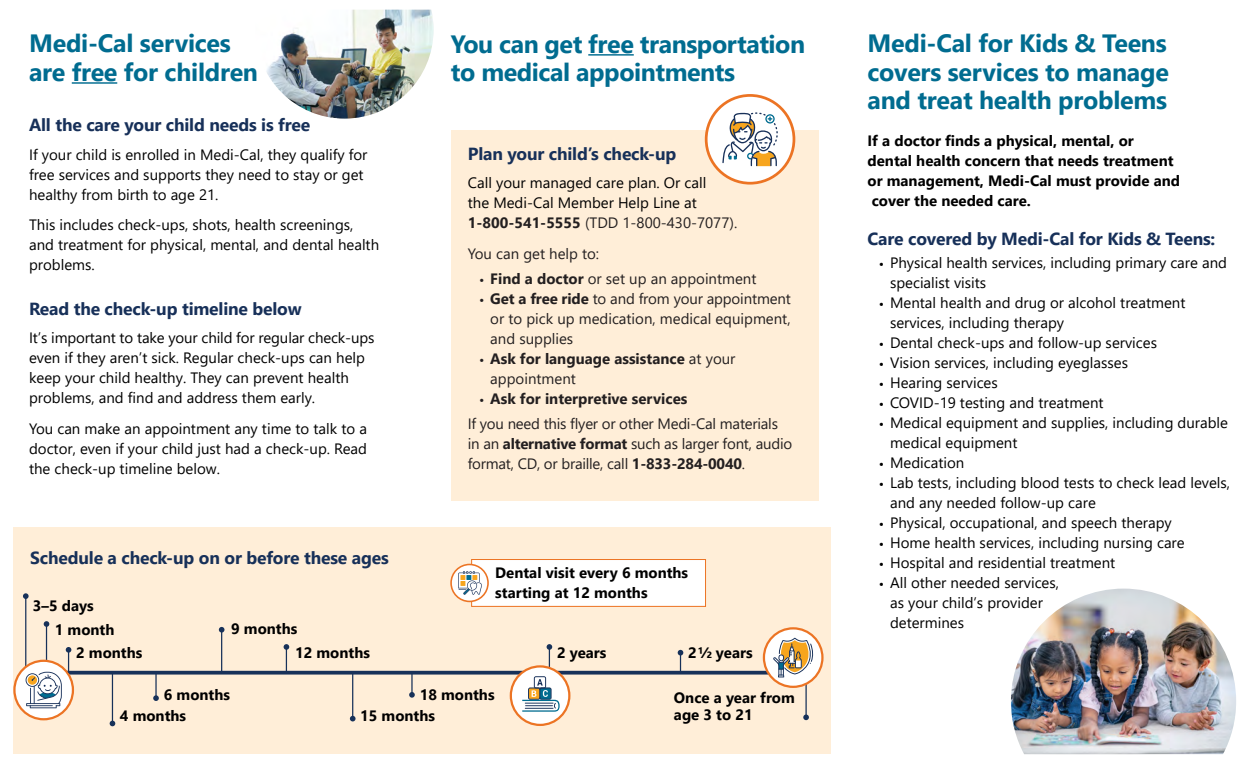
<style>
.page{position:relative;width:1260px;height:765px;background:#fff}
.page>*{position:absolute;margin:0;border:0;box-sizing:border-box;transform-origin:0 0}
.t1{font:700 25px/28.8px "Segoe UI";letter-spacing:-.01em;color:#006c90}
.t2{font:700 17.5px "Segoe UI";letter-spacing:-.01em;color:#173059}
.t3{font:15px/20px "Segoe UI";color:#000}
.t4{font:15px/20px "Segoe UI";color:#231f20;text-align:justify}
.t5{font:700 15px/20px "Segoe UI";color:#000}
.t6{font:700 15px/20px "Segoe UI";color:#231f20}
.s1{font-weight:700}
.s2{font-family:"Proxima Nova"}
.s3{font-family:"Proxima Nova";font-weight:400}
.s4{font-weight:400}
</style>
<div class="page">
<hr style="left:72px;top:82px;width:45px;height:2px;background:#006c90">
<img style="left:266px;top:10px;width:168px;height:109px">
<hr style="left:588px;top:54px;width:46px;height:2px;background:#006c90">
<div style="left:451px;top:130px;width:368px;height:370px;background:#ffeed8"></div>
<div style="left:706px;top:95px;width:88px;height:88px;background:#fff;border-radius:50%"></div>
<div style="left:705px;top:94px;width:90px;height:91px;border:3px solid #ec7424;border-radius:50%"></div>
<svg style="left:722px;top:112px;width:56px;height:54px"></svg>
<img style="left:1011px;top:589px;width:225px;height:165px">
<div style="left:13px;top:527px;width:818px;height:227px;background:#ffeed8"></div>
<svg style="left:71px;top:671px;width:698px;height:4px;background:#314666"></svg>
<hr style="left:25px;top:596px;width:1px;height:82px;background:#173159">
<svg style="left:23px;top:593px;width:6px;height:6px"></svg>
<hr style="left:46px;top:624px;width:1px;height:49px;background:#173159">
<svg style="left:44px;top:621px;width:5px;height:6px"></svg>
<hr style="left:112px;top:671px;width:1px;height:52px;background:#173159">
<svg style="left:110px;top:721px;width:5px;height:5px"></svg>
<hr style="left:805px;top:671px;width:2px;height:46px;background:#173159">
<svg style="left:803px;top:715px;width:6px;height:5px"></svg>
<hr style="left:352px;top:671px;width:1px;height:48px;background:#173159">
<svg style="left:350px;top:716px;width:6px;height:5px"></svg>
<svg style="left:14px;top:661px;width:59px;height:58px"></svg>
<div style="left:13px;top:660px;width:61px;height:60px;border:2px solid #ec7424;border-radius:50%"></div>
<svg style="left:26px;top:647px;width:45px;height:61px"></svg>
<hr style="left:221px;top:630px;width:1px;height:42px;background:#173159">
<svg style="left:219px;top:627px;width:5px;height:6px"></svg>
<hr style="left:549px;top:647px;width:1px;height:49px;background:#173159">
<svg style="left:547px;top:644px;width:5px;height:6px"></svg>
<svg style="left:678px;top:650px;width:5px;height:23px"></svg>
<hr style="left:155px;top:671px;width:2px;height:27px;background:#173159">
<svg style="left:153px;top:695px;width:6px;height:6px"></svg>
<hr style="left:411px;top:671px;width:2px;height:24px;background:#173159">
<svg style="left:409px;top:692px;width:6px;height:6px"></svg>
<svg style="left:511px;top:666px;width:58px;height:59px"></svg>
<div style="left:510px;top:665px;width:60px;height:61px;border:2px solid #ec7424;border-radius:50%"></div>
<svg style="left:522px;top:676px;width:38px;height:36px"></svg>
<svg style="left:764px;top:628px;width:58px;height:59px"></svg>
<div style="left:763px;top:627px;width:61px;height:61px;border:2px solid #ec7424;border-radius:50%"></div>
<svg style="left:773px;top:638px;width:41px;height:39px;background:#ccbb9c"></svg>
<div style="left:472px;top:560px;width:234px;height:46px;background:#fff"></div>
<div style="left:471px;top:559px;width:235px;height:48px;border:1px solid #ec7424"></div>
<svg style="left:451px;top:564px;width:37px;height:37px"></svg>
<div style="left:450px;top:564px;width:39px;height:38px;border:2px solid #ec7424;border-radius:50%"></div>
<svg style="left:458px;top:571px;width:24px;height:24px"></svg>
<svg style="left:284px;top:644px;width:5px;height:29px"></svg>
<h2 class="t1" style="left:29px;top:27px;width:231px">Medi-Cal services are free for children</h2>
<h3 class="t2" style="left:29px;top:109px;width:283px">All the care your child needs is free</h3>
<p class="t3" style="left:29px;top:143px;width:340px">If your child is enrolled in Medi-Cal, they qualify for free services and supports they need to stay or get healthy from birth to age 21.</p>
<p class="t3" style="left:29px;top:214px;width:352px">This includes check-ups, shots, health screenings, and treatment for physical, mental, and dental health problems.</p>
<h3 class="t2" style="left:29px;top:292px;width:274px">Read the check-up timeline below</h3>
<p class="t3" style="left:29px;top:327px;width:347px">It’s important to take your child for regular check-ups even if they aren’t sick. Regular check-ups can help keep your child healthy. They can prevent health problems, and find and address them early.</p>
<p class="t3" style="left:29px;top:417px;width:340px;text-align:justify">You can make an appointment any time to talk to a doctor, even if your child just had a check-up. Read the check-up timeline below.</p>
<p class="t2" style="left:30px;top:541px;width:360px">Schedule a check-up on or before these ages</p>
<p class="t5" style="left:33px;top:594px;width:62px">3–5 days</p>
<p class="t5" style="left:55px;top:618px;width:61px">1 month</p>
<p class="t5" style="left:231px;top:618px;width:68px">9 months</p>
<p class="t5" style="left:76px;top:641px;width:68px">2 months</p>
<p class="t5" style="left:295px;top:641px;width:76px">12 months</p>
<h2 class="t1" style="left:451px;top:27px;width:356px">You can get free transportation to medical appointments</h2>
<h3 class="t2" style="left:468px;top:137px;width:210px">Plan your child’s check-up</h3>
<p class="t3" style="left:468px;top:171px;width:240px">Call your managed care plan. Or call the Medi-Cal Member Help Line at</p>
<p class="t4" style="left:468px;top:211px;width:271px"><span class="s1">1-800-541-5555</span> (TDD 1-800-430-7077).</p>
<p class="t4" style="left:468px;top:242px;width:133px">You can get help to:</p>
<p class="t4" style="left:479px;top:267px;width:279px"><span class="s2">•</span> <span class="s1">Find a doctor</span> or set up an appointment</p>
<p class="t4" style="left:490px;top:287px;width:302px;text-indent:-11px"><span class="s2">•</span> <span class="s1">Get a free ride</span> to and from your appointment or to pick up medication, medical equipment, and supplies</p>
<p class="t6" style="left:490px;top:347px;width:247px;text-indent:-11px"><span class="s3">•</span> Ask for language assistance <span class="s4">at your appointment</span></p>
<p class="t6" style="left:479px;top:387px;width:210px"><span class="s3">•</span> Ask for interpretive services</p>
<p class="t4" style="left:468px;top:413px;width:326px;text-align:left">If you need this flyer or other Medi-Cal materials in an <span class="s1">alternative format</span> such as larger font, audio format, CD, or braille, call <span class="s1">1-833-284-0040</span>.</p>
<p class="t5" style="left:495px;top:561px;width:194px">Dental visit every 6 months starting at 12 months</p>
<p class="t5" style="left:557px;top:641px;width:51px">2 years</p>
<p class="t5" style="left:688px;top:641px;width:66px">2½ years</p>
<p class="t5" style="left:164px;top:684px;width:68px">6 months</p>
<p class="t5" style="left:420px;top:684px;width:76px">18 months</p>
<p class="t5" style="left:674px;top:687px;width:122px">Once a year from</p>
<p class="t5" style="left:360px;top:704px;width:76px">15 months</p>
<p class="t5" style="left:674px;top:703px;width:80px">age 3 to 21</p>
<p class="t5" style="left:120px;top:704px;width:68px">4 months</p>
<h2 class="t1" style="left:868px;top:27px;width:303px;text-align:justify">Medi-Cal for Kids &amp; Teens covers services to manage and treat health problems</h2>
<p class="t5" style="left:868px;top:130px;width:314px">If a doctor finds a physical, mental, or dental health concern that needs treatment or management, Medi-Cal must provide and cover the needed care.</p>
<h3 class="t2" style="left:868px;top:223px;width:349px">Care covered by Medi-Cal for Kids &amp; Teens:</h3>
<p class="t3" style="left:890px;top:251px;width:339px;text-indent:-11px"><span class="s2">•</span> Physical health services, including primary care and specialist visits</p>
<p class="t3" style="left:890px;top:291px;width:297px;text-indent:-11px"><span class="s2">•</span> Mental health and drug or alcohol treatment services, including therapy</p>
<p class="t3" style="left:879px;top:331px;width:280px"><span class="s2">•</span> Dental check-ups and follow-up services</p>
<p class="t3" style="left:879px;top:351px;width:251px"><span class="s2">•</span> Vision services, including eyeglasses</p>
<p class="t3" style="left:879px;top:371px;width:121px"><span class="s2">•</span> Hearing services</p>
<p class="t3" style="left:879px;top:391px;width:226px"><span class="s2">•</span> COVID-19 testing and treatment</p>
<p class="t3" style="left:890px;top:411px;width:340px;text-indent:-11px"><span class="s2">•</span> Medical equipment and supplies, including durable medical equipment</p>
<p class="t3" style="left:879px;top:451px;width:87px"><span class="s2">•</span> Medication</p>
<p class="t3" style="left:890px;top:471px;width:342px;text-indent:-11px"><span class="s2">•</span> Lab tests, including blood tests to check lead levels, and any needed follow-up care</p>
<p class="t3" style="left:879px;top:511px;width:294px"><span class="s2">•</span> Physical, occupational, and speech therapy</p>
<p class="t3" style="left:879px;top:531px;width:307px"><span class="s2">•</span> Home health services, including nursing care</p>
<p class="t3" style="left:879px;top:551px;width:238px"><span class="s2">•</span> Hospital and residential treatment</p>
<p class="t3" style="left:890px;top:571px;width:171px;text-indent:-11px"><span class="s2">•</span> All other needed services, as your child’s provider determines</p>
</div>
